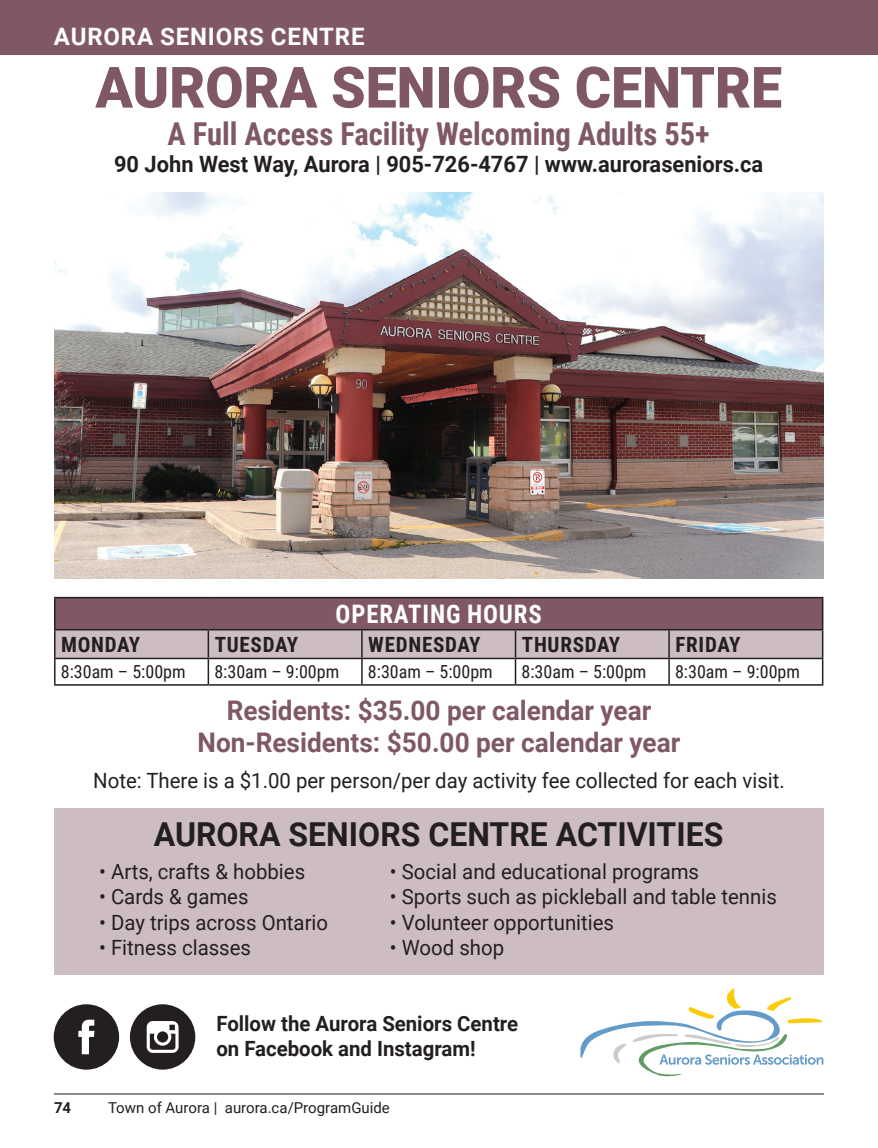
<style>
.page{position:relative;width:878px;height:1148px;background:#fff}
.page>*{position:absolute;margin:0;border:0;box-sizing:border-box;transform-origin:0 0}
.t1{font:900 57px "Roboto";color:#7f5765}
.t2{font:700 33px "Roboto";color:#231f20}
.t3{font:700 31.5px "Roboto Condensed";color:#7f5765}
.t4{font:700 27px/32.4px "Roboto";color:#7f5765;text-align:center}
.t5{font:700 25.5px "Roboto Condensed";letter-spacing:.035em;color:#fff}
.t6{font:700 24px "Roboto";letter-spacing:.035em;color:#fff}
.t7{font:700 22.5px "Roboto";color:#231f20}
.t8{font:21px "Roboto";color:#231f20}
.t9{font:700 21px "Roboto";color:#231f20}
.t10{font:700 21px "Roboto Condensed";letter-spacing:.035em;color:#231f20}
.t11{font:18px "Roboto Condensed";color:#231f20}
.t12{font:15px "Roboto";color:#231f20}
.t13{font:700 15px "Roboto";color:#231f20}
</style>
<div class="page">
<hr style="left:54px;top:1093px;width:770px;height:1px;background:#231f20">
<div style="left:0;top:0;width:878px;height:54px;background:#7f5765"></div>
<img style="left:54px;top:192px;width:769px;height:387px">
<div style="left:55px;top:597px;width:767px;height:32px;background:#7f5765"></div>
<hr style="left:54px;top:597px;width:154px;height:1px;background:#231f20">
<hr style="left:54px;top:598px;width:2px;height:31px;background:#231f20">
<hr style="left:208px;top:597px;width:154px;height:1px;background:#231f20">
<hr style="left:362px;top:597px;width:153px;height:1px;background:#231f20">
<hr style="left:515px;top:597px;width:154px;height:1px;background:#231f20">
<hr style="left:669px;top:597px;width:154px;height:1px;background:#231f20">
<hr style="left:821px;top:598px;width:2px;height:31px;background:#231f20">
<hr style="left:54px;top:629px;width:154px;height:1px;background:#231f20">
<hr style="left:54px;top:630px;width:2px;height:27px;background:#231f20">
<hr style="left:669px;top:629px;width:154px;height:1px;background:#231f20">
<hr style="left:821px;top:630px;width:2px;height:27px;background:#231f20">
<hr style="left:54px;top:657px;width:154px;height:2px;background:#231f20">
<hr style="left:54px;top:659px;width:2px;height:25px;background:#231f20">
<hr style="left:669px;top:657px;width:154px;height:2px;background:#231f20">
<svg style="left:55px;top:629px;width:767px;height:55px"></svg>
<hr style="left:821px;top:659px;width:2px;height:25px;background:#231f20">
<hr style="left:54px;top:684px;width:154px;height:1px;background:#231f20">
<hr style="left:208px;top:684px;width:154px;height:1px;background:#231f20">
<hr style="left:362px;top:684px;width:153px;height:1px;background:#231f20">
<hr style="left:515px;top:684px;width:154px;height:1px;background:#231f20">
<hr style="left:669px;top:684px;width:154px;height:1px;background:#231f20">
<div style="left:54px;top:808px;width:769px;height:166px;background:#cdbdc0"></div>
<div style="left:54px;top:1004px;width:65px;height:65px;background:#231f20;border-radius:50%"></div>
<svg style="left:78px;top:1019px;width:16px;height:35px"></svg>
<div style="left:130px;top:1004px;width:65px;height:65px;background:#231f20;border-radius:50%"></div>
<svg style="left:147px;top:1021px;width:31px;height:31px"></svg>
<svg style="left:580px;top:988px;width:243px;height:88px"></svg>
<h1 class="t6" style="left:54px;top:20px;width:312px">AURORA SENIORS CENTRE</h1>
<h2 class="t1" style="left:95px;top:47px;width:688px">AURORA SENIORS CENTRE</h2>
<h3 class="t3" style="left:167px;top:112px;width:543px">A Full Access Facility Welcoming Adults 55+</h3>
<h4 class="t7" style="left:114px;top:149px;width:650px">90 John West Way, Aurora | 905-726-4767 | www.auroraseniors.ca</h4>
<p class="t5" style="left:335px;top:596px;width:208px">OPERATING HOURS</p>
<p class="t10" style="left:61px;top:630px;width:81px">MONDAY</p>
<p class="t10" style="left:215px;top:630px;width:85px">TUESDAY</p>
<p class="t10" style="left:368px;top:630px;width:114px">WEDNESDAY</p>
<p class="t10" style="left:522px;top:630px;width:100px">THURSDAY</p>
<p class="t10" style="left:675px;top:630px;width:67px">FRIDAY</p>
<p class="t11" style="left:61px;top:659px;width:126px">8:30am – 5:00pm</p>
<p class="t11" style="left:214px;top:659px;width:126px">8:30am – 9:00pm</p>
<p class="t11" style="left:368px;top:659px;width:126px">8:30am – 5:00pm</p>
<p class="t11" style="left:521px;top:659px;width:126px">8:30am – 5:00pm</p>
<p class="t11" style="left:675px;top:659px;width:126px">8:30am – 9:00pm</p>
<h2 class="t4" style="left:197px;top:692px;width:484px">Residents: $35.00 per calendar year<br>Non-Residents: $50.00 per calendar year</h2>
<p class="t8" style="left:93px;top:766px;width:693px">Note: There is a $1.00 per person/per day activity fee collected for each visit.</p>
<h3 class="t2" style="left:154px;top:811px;width:571px">AURORA SENIORS CENTRE ACTIVITIES</h3>
<p class="t8" style="left:99px;top:857px;width:207px">• Arts, crafts &amp; hobbies</p>
<p class="t8" style="left:99px;top:882px;width:151px">• Cards &amp; games</p>
<p class="t8" style="left:99px;top:907px;width:230px">• Day trips across Ontario</p>
<p class="t8" style="left:99px;top:932px;width:153px">• Fitness classes</p>
<p class="t8" style="left:390px;top:857px;width:311px">• Social and educational programs</p>
<p class="t8" style="left:390px;top:882px;width:388px">• Sports such as pickleball and table tennis</p>
<p class="t8" style="left:390px;top:907px;width:226px">• Volunteer opportunities</p>
<p class="t8" style="left:390px;top:932px;width:116px">• Wood shop</p>
<p class="t9" style="left:216px;top:1008px;width:303px">Follow the Aurora Seniors Centre</p>
<p class="t9" style="left:216px;top:1033px;width:261px">on Facebook and Instagram!</p>
<p class="t13" style="left:54px;top:1096px;width:19px">74</p>
<p class="t12" style="left:108px;top:1096px;width:283px">Town of Aurora | aurora.ca/ProgramGuide</p>
</div>
